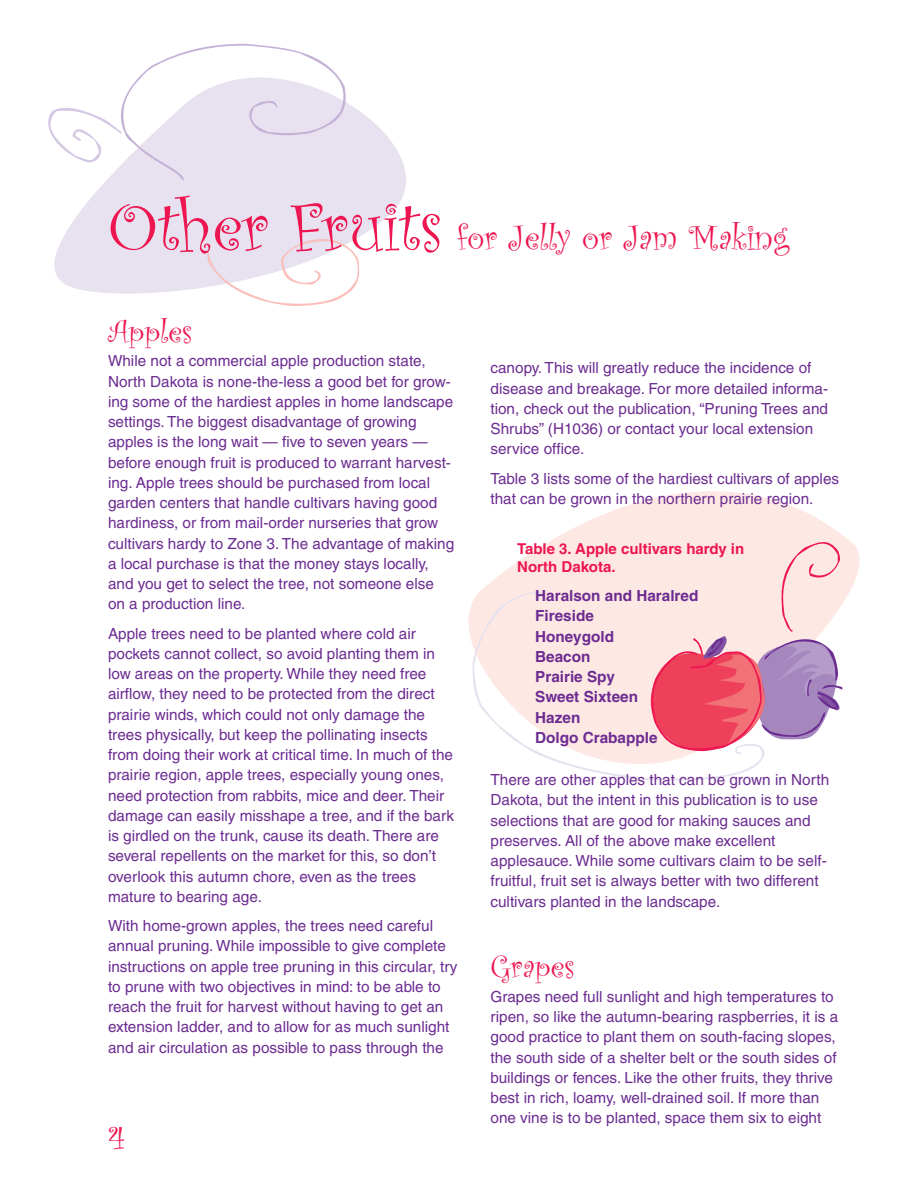
<style>
.page{position:relative;width:918px;height:1188px;background:#fff}
.page>*{position:absolute;margin:0;border:0;box-sizing:border-box;transform-origin:0 0}
.t1{font:36px "Curlz";color:#ed1650}
.t2{font:33px "Curlz";color:#ed1650}
.t3{font:15.3px/20.2px "Helvetica";color:#6c2c91}
.t4{font:700 15.3px/20.2px "Helvetica";color:#6c2c91}
.t5{font:700 15px/18px "Helvetica";color:#ed1650}
.s1{font-size:72px}
</style>
<div class="page">
<svg style="left:54px;top:43px;width:352px;height:251px;fill:#e7e1f0"></svg>
<svg style="left:207px;top:238px;width:154px;height:68px"></svg>
<svg style="left:48px;top:44px;width:302px;height:136px"></svg>
<svg style="left:468px;top:491px;width:392px;height:180px;fill:#fde8e3"></svg>
<svg style="left:473px;top:592px;width:291px;height:189px;fill:#fde8e3"></svg>
<svg style="left:647px;top:534px;width:201px;height:221px;background:#ecb7c3"></svg>
<h1 class="t1" style="left:108px;top:212px;width:683px"><span class="s1">Other Fruits</span> for Jelly or Jam Making</h1>
<h2 class="t2" style="left:108px;top:308px;width:86px">Apples</h2>
<p class="t3" style="left:108px;top:351px;width:348px">While not a commercial apple production state, North Dakota is none-the-less a good bet for grow&shy;ing some of the hardiest apples in home landscape settings. The biggest disadvantage of growing apples is the long wait — five to seven years — before enough fruit is produced to warrant harvest&shy;ing. Apple trees should be purchased from local garden centers that handle cultivars having good hardiness, or from mail-order nurseries that grow cultivars hardy to Zone 3. The advantage of making a local purchase is that the money stays locally, and you get to select the tree, not someone else on a production line.</p>
<p class="t3" style="left:108px;top:623px;width:348px">Apple trees need to be planted where cold air pockets cannot collect, so avoid planting them in low areas on the property. While they need free airflow, they need to be protected from the direct prairie winds, which could not only damage the trees physically, but keep the pollinating insects from doing their work at critical time. In much of the prairie region, apple trees, especially young ones, need protection from rabbits, mice and deer. Their damage can easily misshape a tree, and if the bark is girdled on the trunk, cause its death. There are several repellents on the market for this, so don’t overlook this autumn chore, even as the trees mature to bearing age.</p>
<p class="t3" style="left:108px;top:916px;width:351px">With home-grown apples, the trees need careful annual pruning. While impossible to give complete instructions on apple tree pruning in this circular, try to prune with two objectives in mind: to be able to reach the fruit for harvest without having to get an extension ladder, and to allow for as much sunlight and air circulation as possible to pass through the</p>
<h2 class="t2" style="left:108px;top:1115px;width:18px">4</h2>
<p class="t3" style="left:490px;top:358px;width:339px">canopy. This will greatly reduce the incidence of disease and breakage. For more detailed informa&shy;tion, check out the publication, “Pruning Trees and Shrubs” (H1036) or contact your local extension service office.</p>
<p class="t3" style="left:490px;top:468px;width:350px">Table 3 lists some of the hardiest cultivars of apples that can be grown in the northern prairie region.</p>
<p class="t5" style="left:517px;top:539px;width:229px">Table 3. Apple cultivars hardy in<br>North Dakota.</p>
<p class="t4" style="left:535px;top:585px;width:165px">Haralson and Haralred<br>Fireside<br>Honeygold<br>Beacon<br>Prairie Spy<br>Sweet Sixteen<br>Hazen<br>Dolgo Crabapple</p>
<p class="t3" style="left:490px;top:770px;width:340px">There are other apples that can be grown in North Dakota, but the intent in this publication is to use selections that are good for making sauces and preserves. All of the above make excellent applesauce. While some cultivars claim to be self&shy;fruitful, fruit set is always better with two different cultivars planted in the landscape.</p>
<h2 class="t2" style="left:490px;top:943px;width:86px">Grapes</h2>
<p class="t3" style="left:490px;top:986px;width:349px">Grapes need full sunlight and high temperatures to ripen, so like the autumn-bearing raspberries, it is a good practice to plant them on south-facing slopes, the south side of a shelter belt or the south sides of buildings or fences. Like the other fruits, they thrive best in rich, loamy, well-drained soil. If more than one vine is to be planted, space them six to eight</p>
</div>
